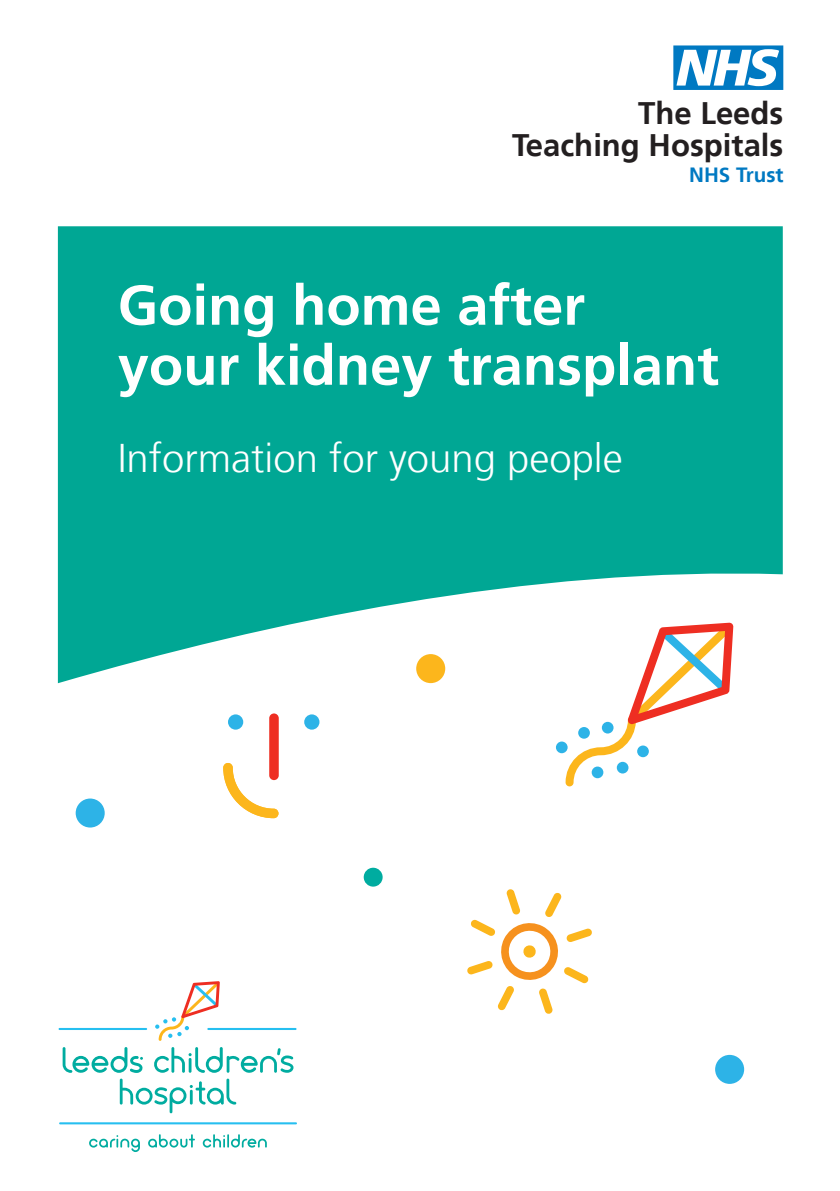
<style>
.page{position:relative;width:840px;height:1191px;background:#fff}
.page>*{position:absolute;margin:0;border:0;box-sizing:border-box;transform-origin:0 0}
.t1{font:62.2px "NHS";color:#0079c2}
.Cover_title_A{font:700 56px/60px "Frutiger LT";color:#fff}
.Cover_title_B{font:300 40px "Frutiger LT";color:#fff}
.t2{font:700 31px "Frutiger LT";color:#231f20}
.t3{font:700 20.6px "Frutiger LT";color:#0079c2}
</style>
<div class="page">
<svg style="left:58px;top:226px;width:724px;height:457px;background:#22b2a2"></svg>
<hr style="left:207px;top:1028px;width:89px;height:2px;background:#26bff0">
<hr style="left:58px;top:1028px;width:89px;height:2px;background:#26bff0">
<hr style="left:59px;top:1122px;width:238px;height:2px;background:#26bff0">
<svg style="left:63px;top:1047px;width:230px;height:66px"></svg>
<svg style="left:155px;top:981px;width:65px;height:59px"></svg>
<svg style="left:89px;top:1135px;width:51px;height:17px"></svg>
<svg style="left:148px;top:1134px;width:47px;height:13px"></svg>
<svg style="left:203px;top:1134px;width:64px;height:13px"></svg>
<svg style="left:467px;top:889px;width:125px;height:125px"></svg>
<div style="left:555px;top:741px;width:12px;height:12px;background:#2db3e7;border-radius:50%"></div>
<svg style="left:565px;top:622px;width:168px;height:164px"></svg>
<div style="left:416px;top:654px;width:29px;height:29px;background:#fcb61c;border-radius:50%"></div>
<div style="left:363px;top:867px;width:19px;height:19px;background:#00aca0;border-radius:50%"></div>
<div style="left:714px;top:1054px;width:29px;height:29px;background:#2db3e7;border-radius:50%"></div>
<div style="left:269px;top:713px;width:9px;height:67px;background:#ee2e22;border-radius:5px"></div>
<div style="left:228px;top:714px;width:15px;height:15px;background:#2db3e7;border-radius:50%"></div>
<div style="left:304px;top:714px;width:15px;height:15px;background:#2db3e7;border-radius:50%"></div>
<svg style="left:223px;top:763px;width:55px;height:55px"></svg>
<div style="left:76px;top:798px;width:29px;height:29px;background:#2db3e7;border-radius:50%"></div>
<p class="t1" style="left:673px;top:33px;width:111px">n</p>
<p class="t2" style="left:638px;top:95px;width:147px">The Leeds</p>
<p class="t2" style="left:512px;top:127px;width:273px">Teaching Hospitals</p>
<p class="t3" style="left:688px;top:162px;width:96px">NHS Trust</p>
<p class="Cover_title_A" style="left:118px;top:275px;width:602px">Going home after your kidney transplant</p>
<p class="Cover_title_B" style="left:118px;top:436px;width:506px">Information for young people</p>
</div>
